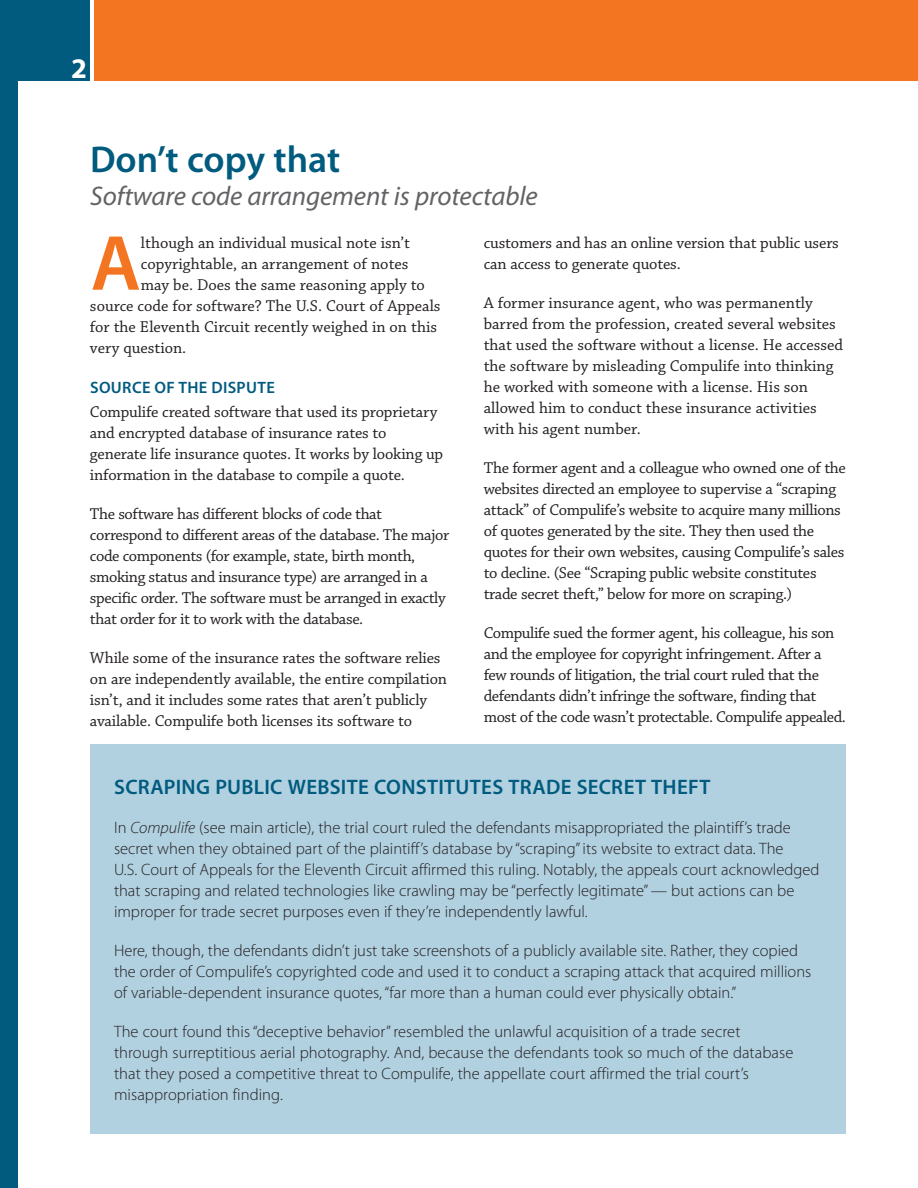
<style>
.page{position:relative;width:918px;height:1188px;background:#fff}
.page>*{position:absolute;margin:0;border:0;box-sizing:border-box;transform-origin:0 0}
.t1{font:600 78.75px "Myriad Pro";color:#f47521}
.t2{font:600 37.5px "Myriad Pro";color:#005b7f}
.t3{font:700 28.5px "Myriad Pro";color:#fff}
.t4{font:italic 27px "Myriad Pro";letter-spacing:-.005em;color:#636366}
.t5{font:600 21px "Myriad Pro";letter-spacing:.015em;color:#005b7f}
.t6{font:16.5px/21px "Chaparral Pro";letter-spacing:-.015em;color:#231f20}
.t7{font:300 16.5px/21px "Myriad Pro";color:#231f20}
.t8{font:600 16.5px "Myriad Pro";letter-spacing:.02em;color:#005b7f}
.s1{font-style:italic}
</style>
<div class="page">
<div style="left:94px;top:0;width:824px;height:81px;background:#f47521"></div>
<div style="left:0;top:0;width:90px;height:81px;background:#005b7f"></div>
<div style="left:0;top:72px;width:18px;height:1116px;background:#005b7f"></div>
<div style="left:90px;top:744px;width:756px;height:390px;background:#b1d0e0"></div>
<h3 class="t3" style="left:71px;top:52px;width:17px">2</h3>
<h2 class="t2" style="left:90px;top:139px;width:252px">Don’t copy that</h2>
<h3 class="t4" style="left:90px;top:182px;width:449px">Software code arrangement is protectable</h3>
<h1 class="t1" style="left:91px;top:220px;width:52px">A</h1>
<p class="t6" style="left:141px;top:233px;width:271px">lthough an individual musical note isn’t</p>
<p class="t6" style="left:141px;top:254px;width:269px">copyrightable, an arrangement of notes</p>
<p class="t6" style="left:141px;top:275px;width:285px">may be. Does the same reasoning apply to</p>
<p class="t6" style="left:90px;top:296px;width:352px">source code for software? The U.S. Court of Appeals</p>
<p class="t6" style="left:90px;top:317px;width:349px">for the Eleventh Circuit recently weighed in on this</p>
<p class="t6" style="left:90px;top:338px;width:98px">very question.</p>
<p class="t8" style="left:90px;top:379px;width:186px">SOURCE OF THE DISPUTE</p>
<p class="t6" style="left:90px;top:402px;width:355px">Compulife created software that used its proprietary and encrypted database of insurance rates to generate life insurance quotes. It works by looking up information in the database to compile a quote.</p>
<p class="t6" style="left:90px;top:504px;width:361px">The software has different blocks of code that correspond to different areas of the database. The major code components (for example, state, birth month, smoking status and insurance type) are arranged in a specific order. The software must be arranged in exactly that order for it to work with the database.</p>
<p class="t6" style="left:90px;top:648px;width:359px">While some of the insurance rates the software relies on are independently available, the entire compilation isn’t, and it includes some rates that aren’t publicly available. Compulife both licenses its software to</p>
<p class="t6" style="left:484px;top:233px;width:357px">customers and has an online version that public users can access to generate quotes.</p>
<p class="t6" style="left:484px;top:293px;width:361px">A former insurance agent, who was permanently barred from the profession, created several websites that used the software without a license. He accessed the software by misleading Compulife into thinking he worked with someone with a license. His son allowed him to conduct these insurance activities with his agent number.</p>
<p class="t6" style="left:484px;top:458px;width:364px">The former agent and a colleague who owned one of the websites directed an employee to supervise a “scraping attack” of Compulife’s website to acquire many millions of quotes generated by the site. They then used the quotes for their own websites, causing Compulife’s sales to decline. (See “Scraping public website constitutes trade secret theft,” below for more on scraping.)</p>
<p class="t6" style="left:484px;top:623px;width:364px">Compulife sued the former agent, his colleague, his son and the employee for copyright infringement. After a few rounds of litigation, the trial court ruled that the defendants didn’t infringe the software, finding that most of the code wasn’t protectable. Compulife appealed.</p>
<p class="t5" style="left:114px;top:775px;width:598px">SCRAPING PUBLIC WEBSITE CONSTITUTES TRADE SECRET THEFT</p>
<p class="t7" style="left:114px;top:817px;width:707px">In <span class="s1">Compulife</span> (see main article), the trial court ruled the defendants misappropriated the plaintiff’s trade secret when they obtained part of the plaintiff’s database by “scraping” its website to extract data. The<br>U.S. Court of Appeals for the Eleventh Circuit affirmed this ruling. Notably, the appeals court acknowledged that scraping and related technologies like crawling may be “perfectly legitimate” — but actions can be improper for trade secret purposes even if they’re independently lawful.</p>
<p class="t7" style="left:114px;top:940px;width:699px">Here, though, the defendants didn’t just take screenshots of a publicly available site. Rather, they copied the order of Compulife’s copyrighted code and used it to conduct a scraping attack that acquired millions of variable-dependent insurance quotes, “far more than a human could ever physically obtain.”</p>
<p class="t7" style="left:114px;top:1021px;width:681px">The court found this “deceptive behavior” resembled the unlawful acquisition of a trade secret through surreptitious aerial photography. And, because the defendants took so much of the database that they posed a competitive threat to Compulife, the appellate court affirmed the trial court’s misappropriation finding.</p>
</div>
